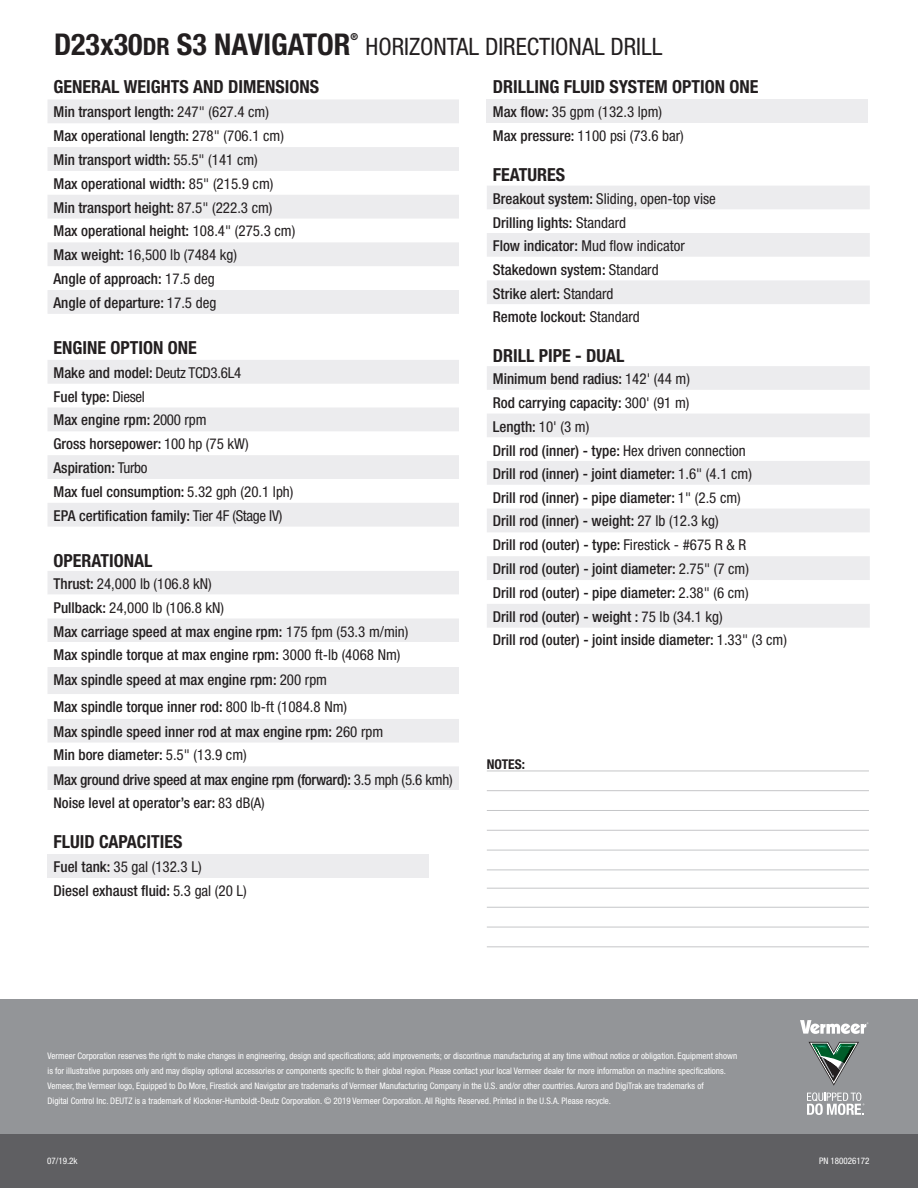
<style>
.page{position:relative;width:918px;height:1188px;background:#fff}
.page>*{position:absolute;margin:0;border:0;box-sizing:border-box;transform-origin:0 0}
.t1{font:700 condensed 30px "Helvetica Neue";color:#231f20}
.t2{font:condensed 24px "Helvetica Neue";color:#231f20}
.t3{font:700 condensed 18px "Helvetica Neue";color:#231f20}
.t4{font:500 condensed 15px/23.7px "Helvetica Neue";color:#231f20}
.t5{font:condensed 15px/23.9px "Helvetica Neue";color:#231f20}
.t6{font:500 condensed 14.7px "Helvetica Neue";color:#231f20}
.t7{font:700 condensed 13.5px "Helvetica Neue";color:#231f20}
.t8{font:700 condensed 9.6px "Helvetica Neue";color:#231f20}
.t9{font:condensed 9px/15px "Helvetica Neue";color:#fff}
.s1{font-size:24px}
.s2{font-weight:400}
.s3{font-weight:500}
</style>
<div class="page">
<svg style="left:48px;top:360px;width:411px;height:167px;fill:#ececee"></svg>
<svg style="left:487px;top:366px;width:383px;height:262px;fill:#ececee"></svg>
<svg style="left:487px;top:186px;width:383px;height:118px;fill:#ececee"></svg>
<svg style="left:48px;top:99px;width:411px;height:215px;fill:#ececee"></svg>
<div style="left:48px;top:854px;width:381px;height:24px;background:#ececee"></div>
<div style="left:487px;top:99px;width:381px;height:24px;background:#ececee"></div>
<hr style="left:487px;top:790px;width:382px;height:1px;background:#c5c6c8">
<hr style="left:487px;top:810px;width:382px;height:1px;background:#c5c6c8">
<hr style="left:487px;top:830px;width:382px;height:1px;background:#c5c6c8">
<hr style="left:487px;top:850px;width:382px;height:1px;background:#c5c6c8">
<hr style="left:487px;top:870px;width:382px;height:1px;background:#c5c6c8">
<hr style="left:487px;top:888px;width:382px;height:1px;background:#c5c6c8">
<hr style="left:487px;top:907px;width:382px;height:1px;background:#c5c6c8">
<hr style="left:487px;top:927px;width:382px;height:1px;background:#c5c6c8">
<hr style="left:487px;top:946px;width:382px;height:1px;background:#c5c6c8">
<svg style="left:48px;top:571px;width:411px;height:219px;fill:#ececee"></svg>
<svg style="left:48px;top:595px;width:411px;height:124px"></svg>
<hr style="left:487px;top:771px;width:382px;height:1px;background:#c5c6c8">
<div style="left:0;top:999px;width:918px;height:151px;background:#939598"></div>
<svg style="left:800px;top:1020px;width:68px;height:14px"></svg>
<svg style="left:807px;top:1092px;width:57px;height:23px"></svg>
<svg style="left:809px;top:1042px;width:50px;height:44px"></svg>
<div style="left:0;top:1134px;width:918px;height:54px;background:#5f5f62"></div>
<h1 class="t1" style="left:54px;top:26px;width:298px">D23x30<span class="s1">DR</span> S3 NAVIGATOR</h1>
<p class="t8" style="left:351px;top:31px;width:9px">®</p>
<h2 class="t2" style="left:365px;top:32px;width:298px">HORIZONTAL DIRECTIONAL DRILL</h2>
<p class="t3" style="left:54px;top:76px;width:267px">GENERAL WEIGHTS AND DIMENSIONS</p>
<p class="t4" style="left:54px;top:100px;width:243px">Min transport length: <span class="s2">247" (627.4 cm)<br></span>Max operational length: <span class="s2">278" (706.1 cm)<br></span>Min transport width: <span class="s2">55.5" (141 cm)<br></span>Max operational width: <span class="s2">85" (215.9 cm)<br></span>Min transport height: <span class="s2">87.5" (222.3 cm)<br></span>Max operational height: <span class="s2">108.4" (275.3 cm)<br></span>Max weight: <span class="s2">16,500 lb (7484 kg)<br></span>Angle of approach: <span class="s2">17.5 deg<br></span>Angle of departure: <span class="s2">17.5 deg</span></p>
<p class="t3" style="left:493px;top:76px;width:267px">DRILLING FLUID SYSTEM OPTION ONE</p>
<p class="t5" style="left:493px;top:100px;width:192px"><span class="s3">Max flow:</span> 35 gpm (132.3 lpm)<br><span class="s3">Max pressure:</span> 1100 psi (73.6 bar)</p>
<p class="t3" style="left:493px;top:164px;width:74px">FEATURES</p>
<p class="t4" style="left:493px;top:187px;width:225px">Breakout system: <span class="s2">Sliding, open-top vise<br></span>Drilling lights: <span class="s2">Standard<br></span>Flow indicator: <span class="s2">Mud flow indicator<br></span>Stakedown system: <span class="s2">Standard<br></span>Strike alert: <span class="s2">Standard<br></span>Remote lockout: <span class="s2">Standard</span></p>
<p class="t3" style="left:54px;top:337px;width:145px">ENGINE OPTION ONE</p>
<p class="t4" style="left:54px;top:360px;width:241px">Make and model: <span class="s2">Deutz TCD3.6L4<br></span>Fuel type: <span class="s2">Diesel<br></span>Max engine rpm: <span class="s2">2000 rpm<br></span>Gross horsepower: <span class="s2">100 hp (75 kW)<br></span>Aspiration: <span class="s2">Turbo<br></span>Max fuel consumption: <span class="s2">5.32 gph (20.1 lph)<br></span>EPA certification family: <span class="s2">Tier 4F (Stage IV)</span></p>
<p class="t3" style="left:54px;top:549px;width:100px">OPERATIONAL</p>
<p class="t4" style="left:54px;top:572px;width:356px">Thrust: <span class="s2">24,000 lb (106.8 kN)<br></span>Pullback: <span class="s2">24,000 lb (106.8 kN)<br></span>Max carriage speed at max engine rpm: <span class="s2">175 fpm (53.3 m/min)<br></span>Max spindle torque at max engine rpm: <span class="s2">3000 ft-lb (4068 Nm)</span></p>
<p class="t4" style="left:54px;top:666px;width:295px;line-height:27px">Max spindle speed at max engine rpm: <span class="s2">200 rpm<br></span>Max spindle torque inner rod: <span class="s2">800 lb-ft (1084.8 Nm)</span></p>
<p class="t4" style="left:54px;top:720px;width:401px">Max spindle speed inner rod at max engine rpm: <span class="s2">260 rpm<br></span>Min bore diameter: <span class="s2">5.5" (13.9 cm)<br></span>Max ground drive speed at max engine rpm (forward): <span class="s2">3.5 mph (5.6 kmh)</span></p>
<p class="t6" style="left:54px;top:794px;width:213px">Noise level at operator’s ear: <span class="s2">83 dB(A)</span></p>
<p class="t3" style="left:54px;top:831px;width:130px">FLUID CAPACITIES</p>
<p class="t4" style="left:54px;top:854px;width:195px">Fuel tank: <span class="s2">35 gal (132.3 L)<br></span>Diesel exhaust fluid: <span class="s2">5.3 gal (20 L)</span></p>
<p class="t3" style="left:493px;top:345px;width:133px">DRILL PIPE - DUAL</p>
<p class="t4" style="left:493px;top:367px;width:296px">Minimum bend radius: <span class="s2">142' (44 m)<br></span>Rod carrying capacity: <span class="s2">300' (91 m)<br></span>Length: <span class="s2">10' (3 m)<br></span>Drill rod (inner) - type: <span class="s2">Hex driven connection<br></span>Drill rod (inner) - joint diameter: <span class="s2">1.6" (4.1 cm)<br></span>Drill rod (inner) - pipe diameter: <span class="s2">1" (2.5 cm)<br></span>Drill rod (inner) - weight: <span class="s2">27 lb (12.3 kg)<br></span>Drill rod (outer) - type: <span class="s2">Firestick - #675 R &amp; R<br></span>Drill rod (outer) - joint diameter: <span class="s2">2.75" (7 cm)<br></span>Drill rod (outer) - pipe diameter: <span class="s2">2.38" (6 cm)<br></span>Drill rod (outer) - weight : <span class="s2">75 lb (34.1 kg)<br></span>Drill rod (outer) - joint inside diameter: <span class="s2">1.33" (3 cm)</span></p>
<p class="t7" style="left:487px;top:756px;width:40px">NOTES:</p>
<p class="t9" style="left:48px;top:1049px;width:691px">Vermeer Corporation reserves the right to make changes in engineering, design and specifications; add improvements; or discontinue manufacturing at any time without notice or obligation. Equipment shown is for illustrative purposes only and may display optional accessories or components specific to their global region. Please contact your local Vermeer dealer for more information on machine specifications.<br>Vemeer, the Vermeer logo, Equipped to Do More, Firestick and Navigator are trademarks of Vermeer Manufacturing Company in the U.S. and/or other countries. Aurora and DigiTrak are trademarks of<br>Digital Control Inc. DEUTZ is a trademark of Klockner-Humboldt-Deutz Corporation. © 2019 Vermeer Corporation. All Rights Reserved. Printed in the U.S.A. Please recycle.</p>
<p class="t9" style="left:47px;top:1153px;width:32px">07/19.2k</p>
<p class="t9" style="left:819px;top:1154px;width:52px">PN 180026172</p>
</div>
